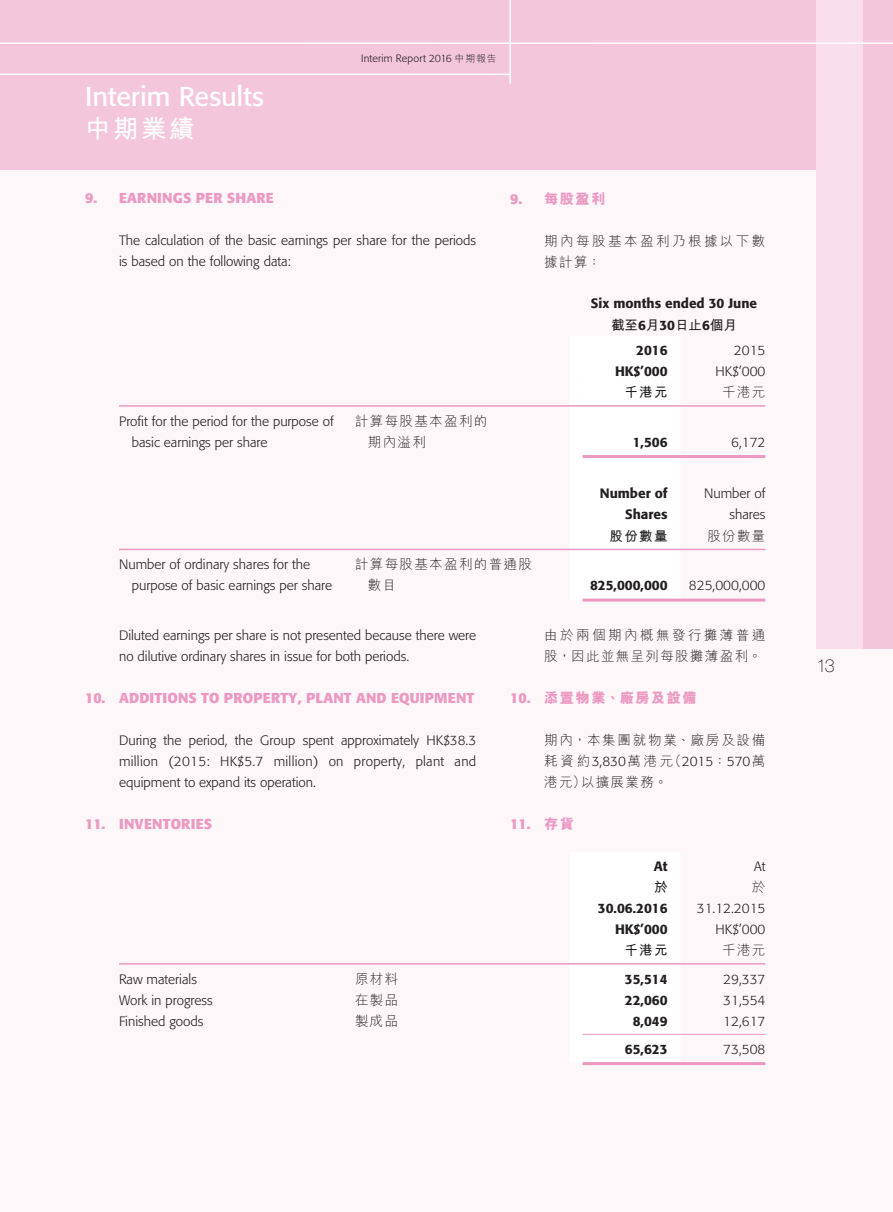
<style>
.page{position:relative;width:893px;height:1212px;background:#fdf7fa}
.page>*{position:absolute;margin:0;border:0;box-sizing:border-box;transform-origin:0 0}
.t1{font:27px "Formata";color:#fff}
.t2{font:700 25.5px "M Hei HK";color:#fff}
.t3{font:100 18px "Helvetica Neue LT Std";color:#231f20}
.t4{font:700 14.25px "Formata";letter-spacing:.015em;color:#ec99c2}
.t5{font:800 14.25px "M Hei HK";letter-spacing:.1em;color:#ec99c2}
.t6{font:300 13.5px/21px "Formata";color:#231f20}
.t7{font:500 13.5px/21px "Formata";color:#231f20;text-align:right}
.t8{font:300 13.5px/21px "M Hei HK";letter-spacing:.1em;color:#231f20}
.t9{font:300 13.5px/21px "M Hei HK";letter-spacing:.185em;color:#231f20}
.t10{font:700 13.5px "M Hei HK";letter-spacing:.1em;color:#231f20}
.t11{font:300 13.5px "M Hei HK";letter-spacing:.13em;color:#231f20}
.t12{font:300 10.5px "Formata";letter-spacing:.015em;color:#231f20}
.s1{font-family:"M Hei HK";font-size:9.75px}
.s2{font-family:"Formata";font-weight:700}
.s3{font-family:"Formata";font-weight:500}
.s4{font-family:"M Hei HK"}
.s5{font-family:"M Hei HK";font-weight:800}
</style>
<div class="page">
<div style="left:0;top:0;width:893px;height:170px;background:#f4c6dc"></div>
<div style="left:861px;top:0;width:32px;height:648px;background:#f4c6dc"></div>
<div style="left:816px;top:0;width:47px;height:648px;background:#f9dfeb"></div>
<hr style="left:0;top:42px;width:893px;height:2px;background:#fff">
<hr style="left:0;top:74px;width:510px;height:1px;background:#fff">
<hr style="left:509px;top:0;width:2px;height:84px;background:#fff">
<svg style="left:570px;top:455px;width:110px;height:145px"></svg>
<hr style="left:119px;top:405px;width:646px;height:2px;background:#ec99c2">
<hr style="left:583px;top:598px;width:182px;height:3px;background:#ec99c2">
<hr style="left:583px;top:455px;width:182px;height:3px;background:#ec99c2">
<hr style="left:119px;top:549px;width:646px;height:1px;background:#ec99c2">
<svg style="left:570px;top:964px;width:110px;height:99px"></svg>
<hr style="left:119px;top:963px;width:646px;height:1px;background:#ec99c2">
<hr style="left:583px;top:1034px;width:182px;height:1px;background:#ec99c2">
<hr style="left:583px;top:1062px;width:182px;height:3px;background:#ec99c2">
<h1 class="t1" style="left:85px;top:85px;width:180px">Interim Results</h1>
<h2 class="t2" style="left:85px;top:119px;width:111px">中期業績</h2>
<p class="t12" style="left:361px;top:54px;width:137px">Interim Report 2016 <span class="s1">中期報告</span></p>
<p class="t4" style="left:85px;top:192px;width:190px">9. EARNINGS PER SHARE</p>
<p class="t6" style="left:119px;top:231px;width:359px">The calculation of the basic earnings per share for the periods is based on the following data:</p>
<p class="t6" style="left:132px;top:411px;width:203px;text-indent:-13px">Profit for the period for the purpose of basic earnings per share</p>
<p class="t8" style="left:368px;top:412px;width:121px;text-indent:-13px">計算每股基本盈利的期內溢利</p>
<p class="t5" style="left:510px;top:193px;width:97px"><span class="s2">9.</span> 每股盈利</p>
<p class="t9" style="left:544px;top:232px;width:223px">期內每股基本盈利乃根據以下數據計算：</p>
<p class="t7" style="left:591px;top:294px;width:168px">Six months ended 30 June</p>
<p class="t10" style="left:611px;top:320px;width:127px">截至<span class="s3">6</span>月<span class="s3">30</span>日止<span class="s3">6</span>個月</p>
<p class="t7" style="left:636px;top:341px;width:33px">2016</p>
<p class="t6" style="left:734px;top:340px;width:33px">2015</p>
<p class="t7" style="left:615px;top:362px;width:54px">HK$’000</p>
<p class="t6" style="left:716px;top:361px;width:51px">HK$’000</p>
<p class="t10" style="left:624px;top:387px;width:45px">千港元</p>
<p class="t8" style="left:722px;top:383px;width:45px">千港元</p>
<p class="t7" style="left:633px;top:432px;width:36px">1,506</p>
<p class="t6" style="left:731px;top:432px;width:36px">6,172</p>
<p class="t7" style="left:600px;top:484px;width:69px">Number of<br>Shares</p>
<p class="t6" style="left:704px;top:484px;width:63px;text-align:right">Number of shares</p>
<p class="t10" style="left:610px;top:530px;width:60px">股份數量</p>
<p class="t8" style="left:707px;top:527px;width:60px">股份數量</p>
<p class="t6" style="left:132px;top:555px;width:202px;text-indent:-13px">Number of ordinary shares for the purpose of basic earnings per share</p>
<p class="t8" style="left:368px;top:556px;width:166px;text-indent:-13px">計算每股基本盈利的普通股數目</p>
<p class="t7" style="left:590px;top:576px;width:79px">825,000,000</p>
<p class="t6" style="left:689px;top:576px;width:78px">825,000,000</p>
<p class="t6" style="left:119px;top:625px;width:359px">Diluted earnings per share is not presented because there were no dilutive ordinary shares in issue for both periods.</p>
<p class="t4" style="left:85px;top:691px;width:391px">10. ADDITIONS TO PROPERTY, PLANT AND EQUIPMENT</p>
<p class="t6" style="left:119px;top:730px;width:359px;text-align:justify">During the period, the Group spent approximately HK$38.3 million (2015: HK$5.7 million) on property, plant and equipment to expand its operation.</p>
<p class="t4" style="left:85px;top:817px;width:129px">11. INVENTORIES</p>
<p class="t9" style="left:544px;top:626px;width:223px">由於兩個期內概無發行攤薄普通股，因此並無呈列每股攤薄盈利。</p>
<p class="t5" style="left:510px;top:692px;width:188px"><span class="s2">10.</span> 添置物業、廠房及設備</p>
<p class="t11" style="left:544px;top:734px;width:223px">期內，本集團就物業、廠房及設備</p>
<p class="t6" style="left:544px;top:751px;width:223px"><span class="s4">耗資約</span>3,830<span class="s4">萬港元（</span>2015<span class="s4">：</span>570<span class="s4">萬</span></p>
<p class="t8" style="left:544px;top:773px;width:125px">港元）以擴展業務。</p>
<p class="t4" style="left:510px;top:817px;width:65px">11. <span class="s5">存貨</span></p>
<p class="t7" style="left:654px;top:856px;width:15px">At</p>
<p class="t6" style="left:754px;top:856px;width:13px">At</p>
<p class="t10" style="left:654px;top:882px;width:15px">於</p>
<p class="t8" style="left:752px;top:878px;width:15px">於</p>
<p class="t7" style="left:598px;top:898px;width:71px">30.06.2016</p>
<p class="t6" style="left:697px;top:898px;width:70px">31.12.2015</p>
<p class="t7" style="left:615px;top:919px;width:54px">HK$’000</p>
<p class="t6" style="left:716px;top:919px;width:51px">HK$’000</p>
<p class="t10" style="left:624px;top:945px;width:45px">千港元</p>
<p class="t8" style="left:722px;top:941px;width:45px">千港元</p>
<p class="t6" style="left:119px;top:969px;width:79px">Raw materials</p>
<p class="t8" style="left:355px;top:970px;width:45px">原材料</p>
<p class="t7" style="left:625px;top:969px;width:44px">35,514</p>
<p class="t6" style="left:723px;top:969px;width:44px">29,337</p>
<p class="t6" style="left:119px;top:990px;width:95px">Work in progress</p>
<p class="t8" style="left:355px;top:991px;width:45px">在製品</p>
<p class="t7" style="left:625px;top:990px;width:44px">22,060</p>
<p class="t6" style="left:723px;top:990px;width:44px">31,554</p>
<p class="t6" style="left:119px;top:1011px;width:86px">Finished goods</p>
<p class="t8" style="left:355px;top:1012px;width:45px">製成品</p>
<p class="t7" style="left:633px;top:1011px;width:36px">8,049</p>
<p class="t6" style="left:723px;top:1011px;width:44px">12,617</p>
<p class="t7" style="left:625px;top:1039px;width:44px">65,623</p>
<p class="t6" style="left:723px;top:1039px;width:44px">73,508</p>
<h3 class="t3" style="left:816px;top:659px;width:20px">13</h3>
</div>
